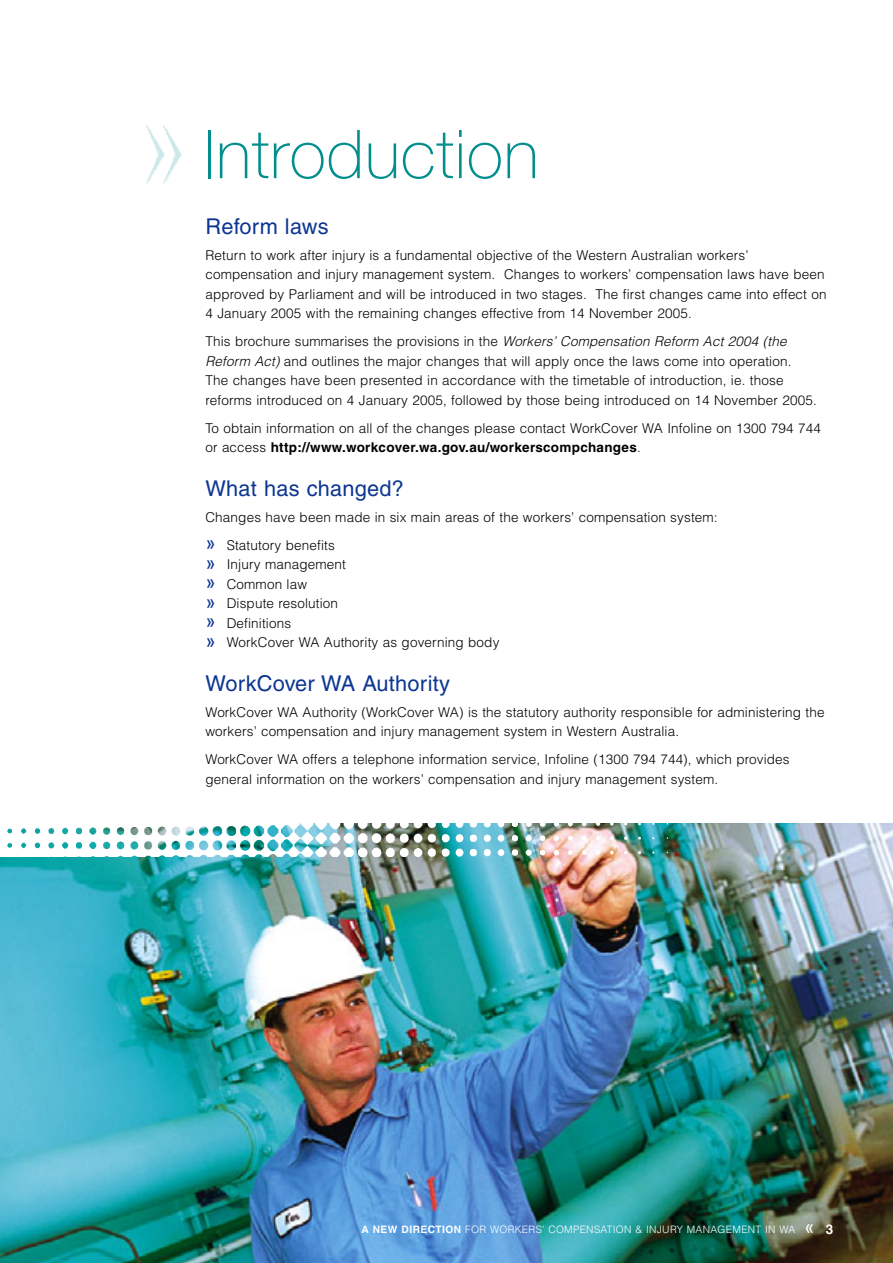
<style>
.page{position:relative;width:893px;height:1263px;background:#fff}
.page>*{position:absolute;margin:0;border:0;box-sizing:border-box;transform-origin:0 0}
.t1{font:100 67.5px "Helvetica Neue";letter-spacing:.01em;color:#028e8f}
.t2{font:21.75px "Helvetica";letter-spacing:.01em;color:#0d3692}
.t3{font:300 13.5px/19.5px "Helvetica";letter-spacing:.01em;color:#000}
.t4{font:300 10.2px "Helvetica";letter-spacing:.035em;color:#fff}
.s1{font-style:italic}
.s2{font-weight:700}
.s3{font-family:"Frutiger";font-weight:400;font-stretch:condensed;font-size:21px;color:#0d3692}
.s4{font-family:"Frutiger";font-weight:400;font-stretch:condensed;font-size:21px}
.s5{font-weight:700;font-size:13.5px}
</style>
<div class="page">
<img style="left:0;top:824px;width:893px;height:439px">
<img style="left:146px;top:125px;width:15px;height:59px">
<img style="left:161px;top:125px;width:21px;height:59px">
<img style="left:0;top:823px;width:784px;height:34px">
<h1 class="t1" style="left:204px;top:130px;width:336px">Introduction</h1>
<h2 class="t2" style="left:205px;top:218px;width:125px">Reform laws</h2>
<p class="t3" style="left:205px;top:246px;width:623px">Return to work after injury is a fundamental objective of the Western Australian workers’ compensation and injury management system. Changes to workers’ compensation laws have been approved by Parliament and will be introduced in two stages. The first changes came into effect on 4 January 2005 with the remaining changes effective from 14 November 2005.</p>
<p class="t3" style="left:205px;top:333px;width:613px">This brochure summarises the provisions in the <span class="s1">Workers’ Compensation Reform Act 2004 (the Reform Act)</span> and outlines the major changes that will apply once the laws come into operation.<br>The changes have been presented in accordance with the timetable of introduction, ie. those reforms introduced on 4 January 2005, followed by those being introduced on 14 November 2005.</p>
<p class="t3" style="left:205px;top:419px;width:617px">To obtain information on all of the changes please contact WorkCover WA Infoline on 1300 794 744 or access <span class="s2">http://www.workcover.wa.gov.au/workerscompchanges</span>.</p>
<h2 class="t2" style="left:205px;top:480px;width:200px">What has changed?</h2>
<p class="t3" style="left:205px;top:504px;width:514px;line-height:28px">Changes have been made in six main areas of the workers’ compensation system: <span class="s3">»</span> Statutory benefits</p>
<p class="t3" style="left:205px;top:556px;width:295px"><span class="s3">»</span> Injury management<br><span class="s3">»</span> Common law<br><span class="s3">»</span> Dispute resolution<br><span class="s3">»</span> Definitions<br><span class="s3">»</span> WorkCover WA Authority as governing body</p>
<h2 class="t2" style="left:205px;top:675px;width:246px">WorkCover WA Authority</h2>
<p class="t3" style="left:205px;top:703px;width:621px">WorkCover WA Authority (WorkCover WA) is the statutory authority responsible for administering the workers’ compensation and injury management system in Western Australia.</p>
<p class="t3" style="left:205px;top:751px;width:586px">WorkCover WA offers a telephone information service, Infoline (1300 794 744), which provides general information on the workers’ compensation and injury management system.</p>
<p class="t4" style="left:361px;top:1225px;width:473px"><span class="s2">A NEW DIRECTION</span> FOR WORKERS’ COMPENSATION &amp; INJURY MANAGEMENT IN WA <span class="s4">«</span> <span class="s5">3</span></p>
</div>
